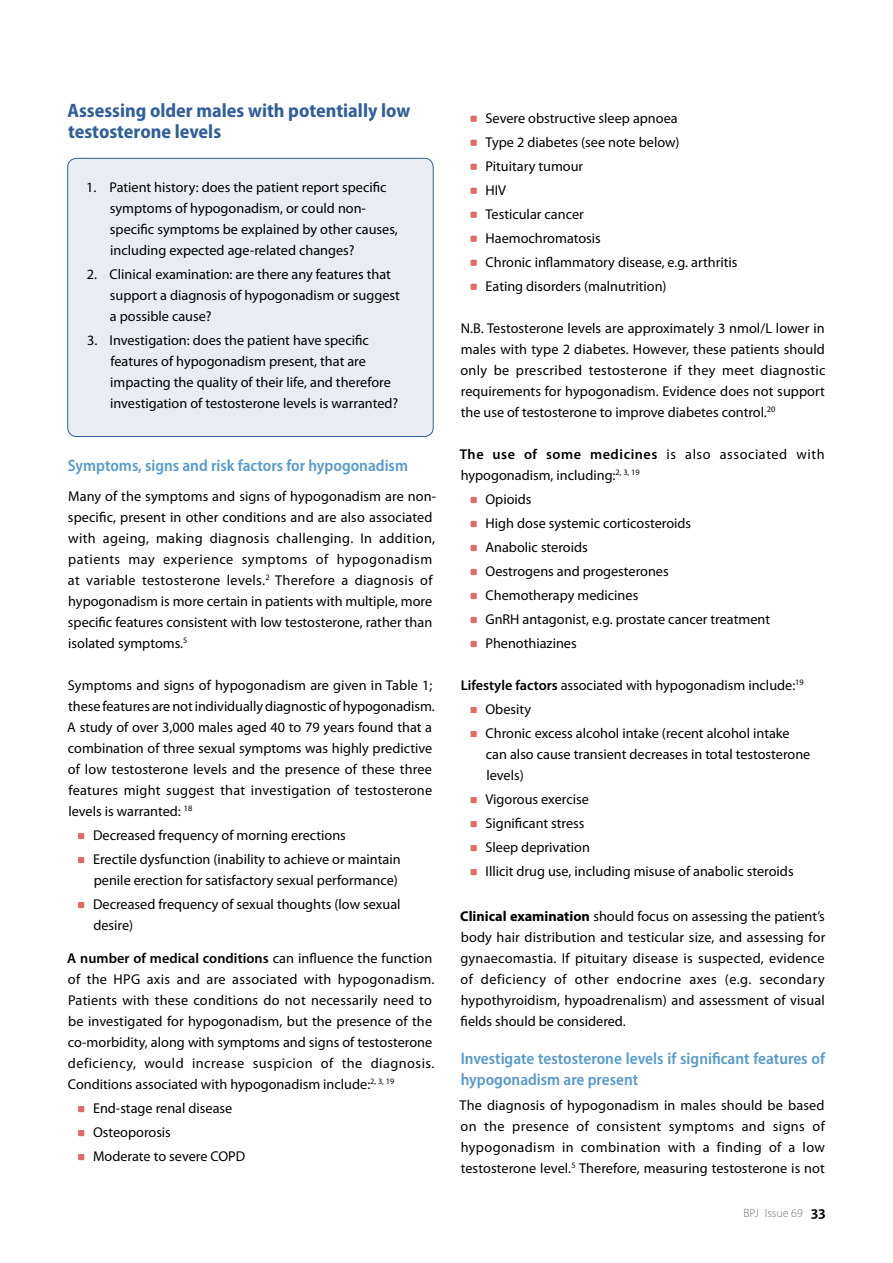
<style>
.page{position:relative;width:893px;height:1263px;background:#fff}
.page>*{position:absolute;margin:0;border:0;box-sizing:border-box;transform-origin:0 0}
.t1{font:700 semi-condensed 19.5px/21px "Myriad Pro";color:#315f9c}
.t2{font:600 semi-condensed 16.5px/21px "Myriad Pro";color:#569acc}
.t3{font:14.25px/21px "Myriad Pro";color:#000}
.t4{font:300 12px "Myriad Pro";color:#707173}
.s1{font-weight:600}
.s2{font-weight:700}
.s3{font-weight:600;font-size:15.75px;color:#000}
</style>
<div class="page">
<div style="left:68px;top:158px;width:365px;height:278px;background:#eaecf4;border-radius:9px"></div>
<div style="left:68px;top:158px;width:365px;height:279px;border:1px solid #315f9c;border-radius:9px"></div>
<svg style="left:78px;top:833px;width:6px;height:6px"></svg>
<svg style="left:78px;top:857px;width:6px;height:6px"></svg>
<svg style="left:78px;top:902px;width:6px;height:6px"></svg>
<svg style="left:78px;top:1106px;width:6px;height:6px"></svg>
<svg style="left:78px;top:1130px;width:6px;height:6px"></svg>
<svg style="left:78px;top:1154px;width:6px;height:6px"></svg>
<svg style="left:470px;top:116px;width:7px;height:6px"></svg>
<svg style="left:470px;top:140px;width:7px;height:6px"></svg>
<svg style="left:470px;top:164px;width:7px;height:6px"></svg>
<svg style="left:470px;top:188px;width:7px;height:6px"></svg>
<svg style="left:470px;top:212px;width:7px;height:6px"></svg>
<svg style="left:470px;top:236px;width:7px;height:6px"></svg>
<svg style="left:470px;top:260px;width:7px;height:6px"></svg>
<svg style="left:470px;top:284px;width:7px;height:6px"></svg>
<svg style="left:470px;top:497px;width:7px;height:6px"></svg>
<svg style="left:470px;top:521px;width:7px;height:6px"></svg>
<svg style="left:470px;top:545px;width:7px;height:6px"></svg>
<svg style="left:470px;top:569px;width:7px;height:6px"></svg>
<svg style="left:470px;top:593px;width:7px;height:6px"></svg>
<svg style="left:470px;top:617px;width:7px;height:6px"></svg>
<svg style="left:470px;top:641px;width:7px;height:6px"></svg>
<svg style="left:470px;top:707px;width:7px;height:6px"></svg>
<svg style="left:470px;top:731px;width:7px;height:6px"></svg>
<svg style="left:470px;top:797px;width:7px;height:6px"></svg>
<svg style="left:470px;top:821px;width:7px;height:6px"></svg>
<svg style="left:470px;top:845px;width:7px;height:6px"></svg>
<svg style="left:470px;top:869px;width:7px;height:6px"></svg>
<h1 class="t1" style="left:67px;top:100px;width:344px">Assessing older males with potentially low testosterone levels</h1>
<p class="t3" style="left:110px;top:176px;width:289px;text-indent:-24px">1. Patient history: does the patient report specific symptoms of hypogonadism, or could non&shy;specific symptoms be explained by other causes, including expected age-related changes?</p>
<p class="t3" style="left:110px;top:263px;width:291px;text-indent:-23px">2. Clinical examination: are there any features that support a diagnosis of hypogonadism or suggest a possible cause?</p>
<p class="t3" style="left:110px;top:329px;width:290px;text-indent:-23px">3. Investigation: does the patient have specific features of hypogonadism present, that are impacting the quality of their life, and therefore investigation of testosterone levels is warranted?</p>
<p class="t2" style="left:68px;top:455px;width:342px">Symptoms, signs and risk factors for hypogonadism</p>
<p class="t3" style="left:68px;top:485px;width:370px">Many of the symptoms and signs of hypogonadism are non&shy;specific, present in other conditions and are also associated with ageing, making diagnosis challenging. In addition, patients may experience symptoms of hypogonadism at variable testosterone levels.<sup>2</sup> Therefore a diagnosis of hypogonadism is more certain in patients with multiple, more specific features consistent with low testosterone, rather than isolated symptoms.<sup>5</sup></p>
<p class="t3" style="left:67px;top:674px;width:369px">Symptoms and signs of hypogonadism are given in Table 1; these features are not individually diagnostic of hypogonadism.<br>A study of over 3,000 males aged 40 to 79 years found that a combination of three sexual symptoms was highly predictive of low testosterone levels and the presence of these three features might suggest that investigation of testosterone levels is warranted: <sup>18</sup></p>
<p class="t3" style="left:93px;top:823px;width:309px;line-height:24px">Decreased frequency of morning erections<br>Erectile dysfunction (inability to achieve or maintain</p>
<p class="t3" style="left:93px;top:868px;width:309px;line-height:24px">penile erection for satisfactory sexual performance)<br>Decreased frequency of sexual thoughts (low sexual</p>
<p class="t3" style="left:93px;top:915px;width:41px">desire)</p>
<p class="t3" style="left:67px;top:948px;width:369px"><span class="s1">A number of medical conditions</span> can influence the function of the HPG axis and are associated with hypogonadism.<br>Patients with these conditions do not necessarily need to be investigated for hypogonadism, but the presence of the co-morbidity, along with symptoms and signs of testosterone deficiency, would increase suspicion of the diagnosis.<br>Conditions associated with hypogonadism include:<sup>2,</sup> <sup>3,</sup> <sup>19</sup></p>
<p class="t3" style="left:93px;top:1096px;width:154px;line-height:24px">End-stage renal disease<br>Osteoporosis<br>Moderate to severe COPD</p>
<p class="t3" style="left:485px;top:106px;width:253px;line-height:24px">Severe obstructive sleep apnoea<br>Type 2 diabetes (see note below)<br>Pituitary tumour<br>HIV<br>Testicular cancer<br>Haemochromatosis<br>Chronic inflammatory disease, e.g. arthritis<br>Eating disorders (malnutrition)</p>
<p class="t3" style="left:460px;top:317px;width:367px;text-align:justify">N.B. Testosterone levels are approximately 3 nmol/L lower in males with type 2 diabetes. However, these patients should only be prescribed testosterone if they meet diagnostic requirements for hypogonadism. Evidence does not support the use of testosterone to improve diabetes control.<sup>20</sup></p>
<p class="t3" style="left:460px;top:443px;width:366px"><span class="s1">The use of some medicines</span> is also associated with hypogonadism, including:<sup>2,</sup> <sup>3,</sup> <sup>19</sup></p>
<p class="t3" style="left:485px;top:487px;width:286px;line-height:24px">Opioids<br>High dose systemic corticosteroids<br>Anabolic steroids<br>Oestrogens and progesterones<br>Chemotherapy medicines<br>GnRH antagonist, e.g. prostate cancer treatment<br>Phenothiazines</p>
<p class="t3" style="left:485px;top:673px;width:320px;line-height:24px;text-indent:-25px"><span class="s1">Lifestyle factors</span> associated with hypogonadism include:<sup>19<br></sup>Obesity<br>Chronic excess alcohol intake (recent alcohol intake</p>
<p class="t3" style="left:486px;top:744px;width:326px">can also cause transient decreases in total testosterone levels)</p>
<p class="t3" style="left:485px;top:787px;width:310px;line-height:24px">Vigorous exercise<br>Significant stress<br>Sleep deprivation<br>Illicit drug use, including misuse of anabolic steroids</p>
<p class="t3" style="left:460px;top:905px;width:367px;text-align:justify"><span class="s2">Clinical examination</span> should focus on assessing the patient’s body hair distribution and testicular size, and assessing for gynaecomastia. If pituitary disease is suspected, evidence of deficiency of other endocrine axes (e.g. secondary hypothyroidism, hypoadrenalism) and assessment of visual fields should be considered.</p>
<p class="t2" style="left:461px;top:1048px;width:366px">Investigate testosterone levels if significant features of hypogonadism are present</p>
<p class="t3" style="left:460px;top:1094px;width:367px;text-align:justify">The diagnosis of hypogonadism in males should be based on the presence of consistent symptoms and signs of hypogonadism in combination with a finding of a low testosterone level.<sup>5</sup> Therefore, measuring testosterone is not</p>
<p class="t4" style="left:743px;top:1206px;width:83px">BPJ Issue 69 <span class="s3">33</span></p>
</div>
